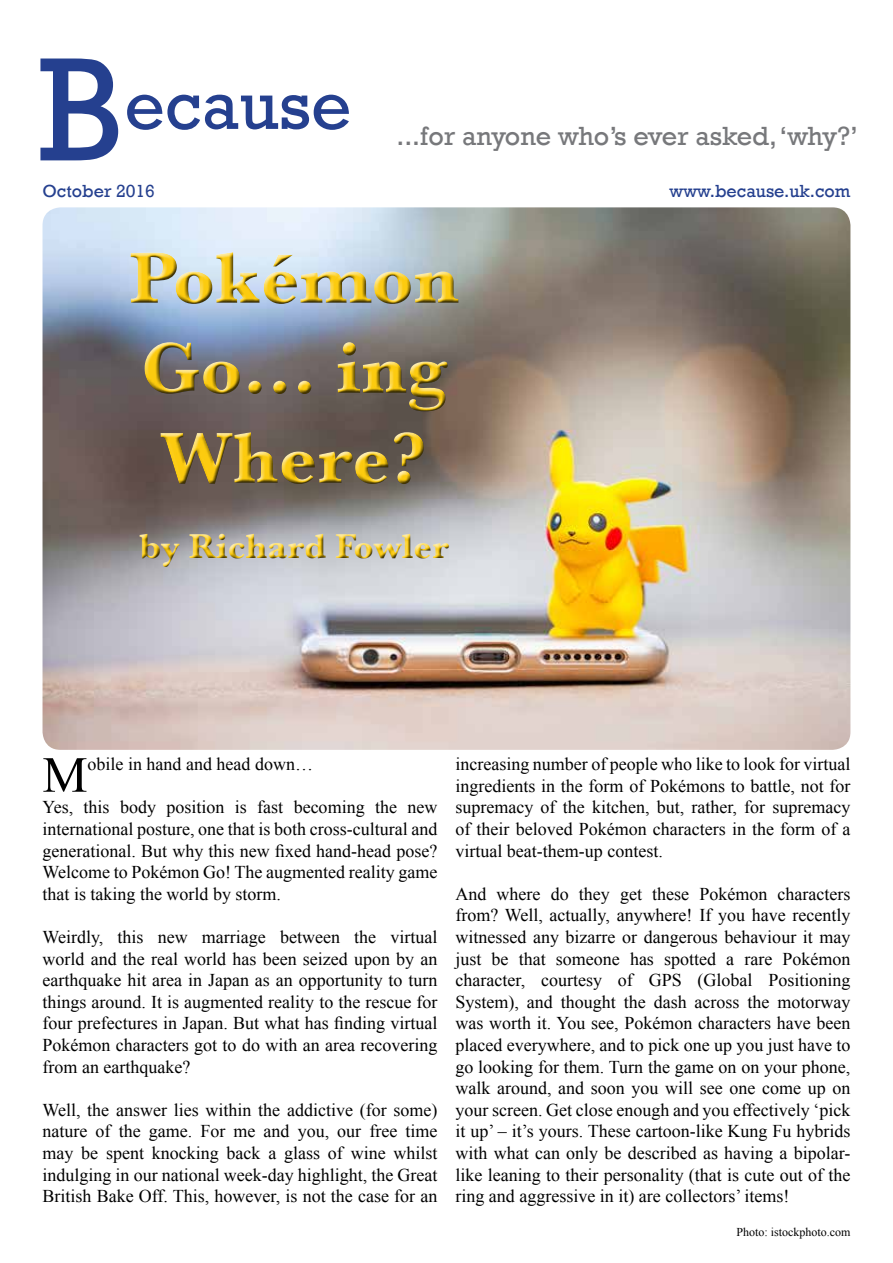
<style>
.page{position:relative;width:893px;height:1263px;background:#fff}
.page>*{position:absolute;margin:0;border:0;box-sizing:border-box;transform-origin:0 0}
.t1{font:700 75px/90px "Baskerville";color:#fccb0f}
.t2{font:70.5px "Rockwell";color:#25408f}
.t3{font:50.55px "Times New Roman";color:#000}
.t4{font:700 36px "Baskerville";color:#fccb0f}
.t5{font:27px "Rockwell";color:#77787b}
.t6{font:18px/21.6px "Times New Roman";color:#000;text-align:justify}
.t7{font:18px "Rockwell";color:#25408f}
.t8{font:12px "Times New Roman";color:#000}
.s1{font-size:150px}
</style>
<div class="page">
<img style="left:43px;top:207px;width:807px;height:543px">
<div style="left:127px;top:250px;width:336px;height:322px;background:#000;opacity:.75"></div>
<h2 class="t2" style="left:37px;top:65px;width:316px"><span class="s1">B</span>ecause</h2>
<h3 class="t5" style="left:397px;top:121px;width:463px">...for anyone who’s ever asked, ‘why?’</h3>
<p class="t7" style="left:43px;top:181px;width:114px">October 2016</p>
<p class="t7" style="left:669px;top:181px;width:182px">www.because.uk.com</p>
<h1 class="t1" style="left:129px;top:234px;width:331px">Pokémon<br>Go… ing<br>Where?</h1>
<h3 class="t4" style="left:139px;top:521px;width:312px">by Richard Fowler</h3>
<h3 class="t3" style="left:43px;top:741px;width:47px">M</h3>
<p class="t6" style="left:88px;top:753px;width:227px">obile in hand and head down…</p>
<p class="t6" style="left:43px;top:796px;width:396px">Yes, this body position is fast becoming the new international posture, one that is both cross-cultural and generational. But why this new fixed hand-head pose?<br>Welcome to Pokémon Go! The augmented reality game that is taking the world by storm.</p>
<p class="t6" style="left:43px;top:926px;width:396px">Weirdly, this new marriage between the virtual world and the real world has been seized upon by an earthquake hit area in Japan as an opportunity to turn things around. It is augmented reality to the rescue for four prefectures in Japan. But what has finding virtual Pokémon characters got to do with an area recovering from an earthquake?</p>
<p class="t6" style="left:43px;top:1099px;width:396px">Well, the answer lies within the addictive (for some) nature of the game. For me and you, our free time may be spent knocking back a glass of wine whilst indulging in our national week-day highlight, the Great British Bake Off. This, however, is not the case for an</p>
<p class="t6" style="left:455px;top:753px;width:396px">increasing number of people who like to look for virtual ingredients in the form of Pokémons to battle, not for supremacy of the kitchen, but, rather, for supremacy of their beloved Pokémon characters in the form of a virtual beat-them-up contest.</p>
<p class="t6" style="left:455px;top:883px;width:396px">And where do they get these Pokémon characters from? Well, actually, anywhere! If you have recently witnessed any bizarre or dangerous behaviour it may just be that someone has spotted a rare Pokémon character, courtesy of GPS (Global Positioning System), and thought the dash across the motorway was worth it. You see, Pokémon characters have been placed everywhere, and to pick one up you just have to go looking for them. Turn the game on on your phone, walk around, and soon you will see one come up on your screen. Get close enough and you effectively ‘pick it up’ – it’s yours. These cartoon-like Kung Fu hybrids with what can only be described as having a bipolar&shy;like leaning to their personality (that is cute out of the ring and aggressive in it) are collectors’ items!</p>
<p class="t8" style="left:736px;top:1224px;width:116px">Photo: istockphoto.com</p>
</div>
